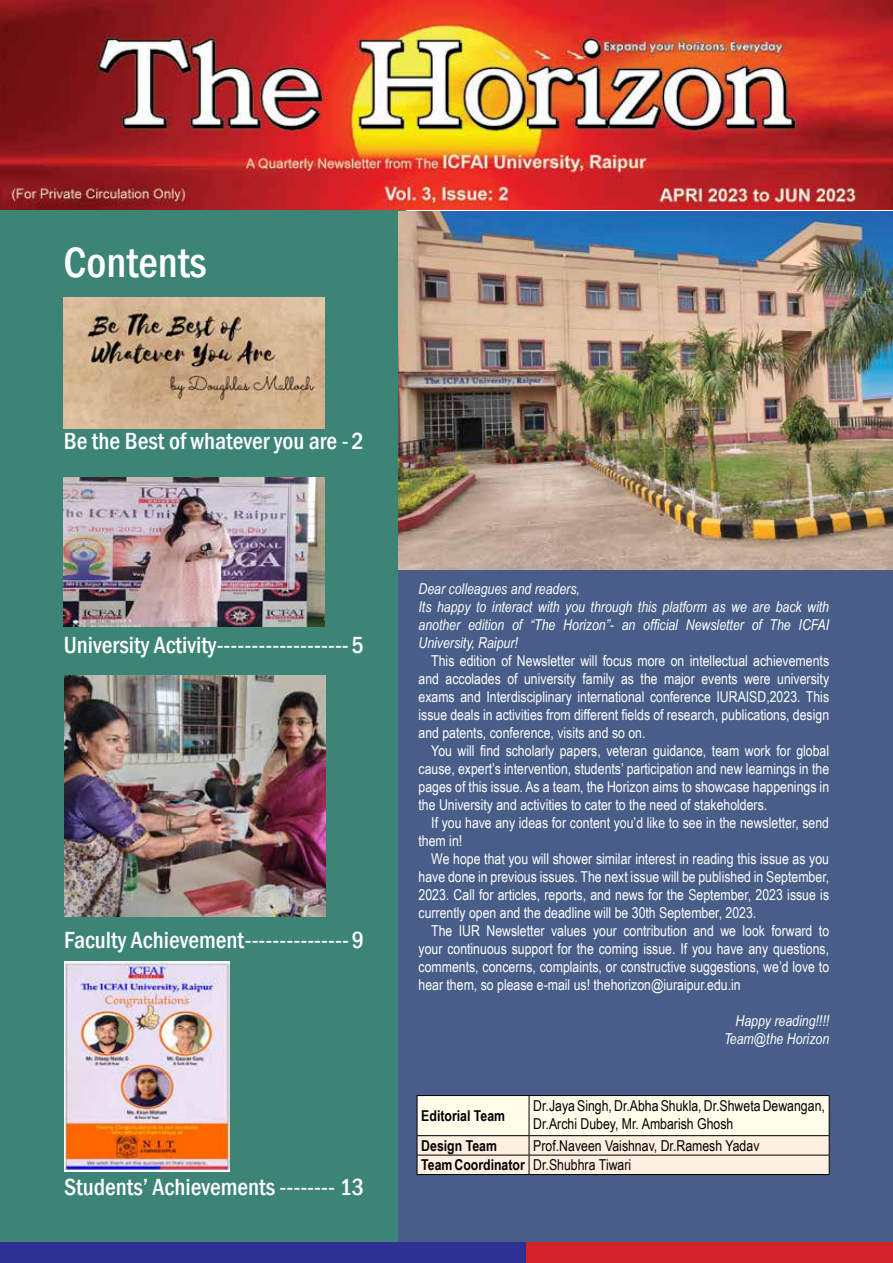
<style>
.page{position:relative;width:893px;height:1263px;background:#fff}
.page>*{position:absolute;margin:0;border:0;box-sizing:border-box;transform-origin:0 0}
.t1{font:500 condensed 43.5px "Franklin Gothic";color:#fff}
.t2{font:500 condensed 24px "Franklin Gothic";color:#fff}
.t3{font:15px/18px "Arial Narrow";color:#fff;text-align:justify}
.t4{font:italic 15px/18px "Arial Narrow";color:#fff}
.t5{font:15px/18px "Arial Narrow";color:#000}
.t6{font:700 15px "Arial Narrow";color:#000}
.s1{font-weight:700}
</style>
<div class="page">
<div style="left:0;top:209px;width:405px;height:1033px;background:#3c8476"></div>
<img style="left:64px;top:297px;width:260px;height:131px">
<img style="left:64px;top:477px;width:261px;height:149px">
<img style="left:64px;top:675px;width:261px;height:242px">
<img style="left:64px;top:962px;width:166px;height:210px">
<div style="left:399px;top:567px;width:494px;height:675px;background:#485e88"></div>
<div style="left:0;top:1242px;width:893px;height:21px;background:#2e3092"></div>
<div style="left:526px;top:1242px;width:367px;height:21px;background:#d2232a"></div>
<svg style="left:417px;top:1095px;width:413px;height:79px;background:#f3ebda"></svg>
<hr style="left:417px;top:1174px;width:112px;height:1px;background:#000">
<hr style="left:529px;top:1174px;width:301px;height:1px;background:#000">
<img style="left:399px;top:212px;width:493px;height:358px">
<img style="left:0;top:0;width:893px;height:210px">
<h1 class="t1" style="left:63px;top:234px;width:145px">Contents</h1>
<h2 class="t2" style="left:64px;top:425px;width:301px">Be the Best of whatever you are -2</h2>
<h2 class="t2" style="left:64px;top:629px;width:301px">University Activity-------------------5</h2>
<h2 class="t2" style="left:64px;top:924px;width:301px">Faculty Achievement---------------9</h2>
<h2 class="t2" style="left:64px;top:1171px;width:302px">Students’ Achievements -------- 13</h2>
<p class="t4" style="left:418px;top:579px;width:412px">Dear colleagues and readers,<br>Its happy to interact with you through this platform as we are back with another edition of “The Horizon”- an official Newsletter of The ICFAI University, Raipur!</p>
<p class="t3" style="left:418px;top:651px;width:412px;text-indent:13px">This edition of Newsletter will focus more on intellectual achievements and accolades of university family as the major events were university exams and Interdisciplinary international conference IURAISD,2023. This issue deals in activities from different fields of research, publications, design and patents, conference, visits and so on.</p>
<p class="t3" style="left:418px;top:741px;width:412px;text-indent:13px">You will find scholarly papers, veteran guidance, team work for global cause, expert’s intervention, students’ participation and new learnings in the pages of this issue. As a team, the Horizon aims to showcase happenings in the University and activities to cater to the need of stakeholders.</p>
<p class="t3" style="left:418px;top:813px;width:412px;text-indent:13px">If you have any ideas for content you’d like to see in the newsletter, send them in!</p>
<p class="t3" style="left:418px;top:849px;width:412px;text-indent:13px">We hope that you will shower similar interest in reading this issue as you have done in previous issues. The next issue will be published in September, 2023. Call for articles, reports, and news for the September, 2023 issue is currently open and the deadline will be 30th September, 2023.</p>
<p class="t3" style="left:418px;top:921px;width:412px;text-indent:13px">The IUR Newsletter values your contribution and we look forward to your continuous support for the coming issue. If you have any questions, comments, concerns, complaints, or constructive suggestions, we’d love to hear them, so please e-mail us! thehorizon@iuraipur.edu.in</p>
<p class="t4" style="left:724px;top:1011px;width:107px;text-align:right">Happy reading!!!!<br>Team@the Horizon</p>
<p class="t6" style="left:421px;top:1104px;width:85px">Editorial Team</p>
<p class="t5" style="left:533px;top:1096px;width:293px">Dr.Jaya Singh, Dr.Abha Shukla, Dr.Shweta Dewangan,<br>Dr.Archi Dubey, Mr. Ambarish Ghosh</p>
<p class="t6" style="left:421px;top:1134px;width:77px">Design Team</p>
<p class="t5" style="left:421px;top:1135px;width:340px;line-height:19.5px;text-indent:112px">Prof.Naveen Vaishnav, Dr.Ramesh Yadav<br><span class="s1">Team Coordinator</span> Dr.Shubhra Tiwari</p>
</div>
